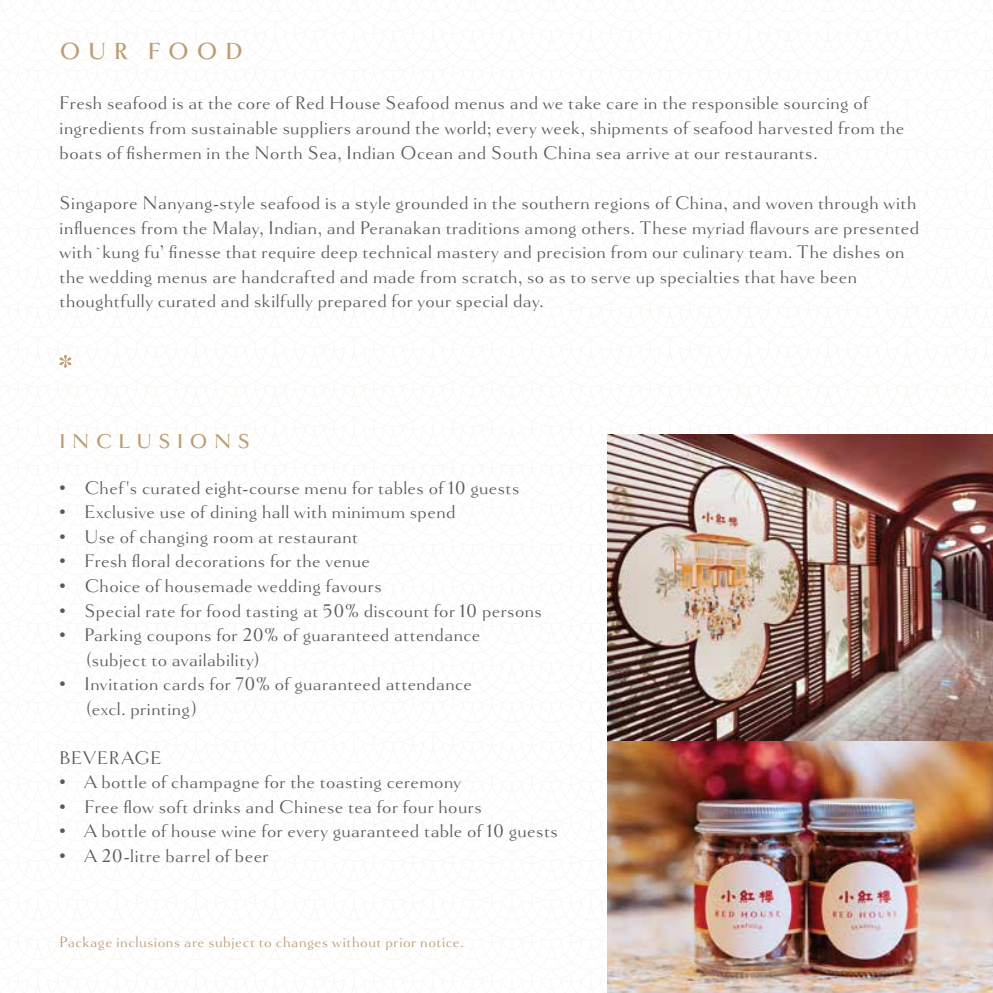
<style>
.page{position:relative;width:993px;height:993px;background:#fff}
.page>*{position:absolute;margin:0;border:0;box-sizing:border-box;transform-origin:0 0}
.t1{font:700 24.5px "Goldenbook";letter-spacing:.3em;color:#bc9c75}
.t2{font:700 21px "Goldenbook";letter-spacing:.31em;color:#bc9c75}
.t3{font:19.25px/24.5px "Goldenbook";letter-spacing:.025em;color:#58595b}
.t4{font:15.75px "Goldenbook";letter-spacing:.035em;color:#bb9c76}
</style>
<div class="page">
<img style="left:607px;top:740px;width:385px;height:252px">
<img style="left:607px;top:434px;width:385px;height:306px">
<svg style="left:59px;top:354px;width:12px;height:14px"></svg>
<p class="t1" style="left:60px;top:35px;width:185px">OUR FOOD</p>
<p class="t3" style="left:60px;top:91px;width:846px">Fresh seafood is at the core of Red House Seafood menus and we take care in the responsible sourcing of ingredients from sustainable suppliers around the world; every week, shipments of seafood harvested from the boats of fishermen in the North Sea, Indian Ocean and South China sea arrive at our restaurants.</p>
<p class="t3" style="left:60px;top:190px;width:860px">Singapore Nanyang-style seafood is a style grounded in the southern regions of China, and woven through with influences from the Malay, Indian, and Peranakan traditions among others. These myriad flavours are presented with `kung fu’ finesse that require deep technical mastery and precision from our culinary team. The dishes on the wedding menus are handcrafted and made from scratch, so as to serve up specialties that have been thoughtfully curated and skilfully prepared for your special day.</p>
<p class="t2" style="left:60px;top:428px;width:192px">INCLUSIONS</p>
<p class="t3" style="left:60px;top:475px;width:461px">• Chef's curated eight-course menu for tables of 10 guests</p>
<p class="t3" style="left:60px;top:499px;width:397px">• Exclusive use of dining hall with minimum spend</p>
<p class="t3" style="left:60px;top:524px;width:299px">• Use of changing room at restaurant</p>
<p class="t3" style="left:60px;top:548px;width:312px">• Fresh floral decorations for the venue</p>
<p class="t3" style="left:60px;top:573px;width:323px">• Choice of housemade wedding favours</p>
<p class="t3" style="left:60px;top:597px;width:483px">• Special rate for food tasting at 50% discount for 10 persons</p>
<p class="t3" style="left:86px;top:622px;width:395px;text-indent:-26px">• Parking coupons for 20% of guaranteed attendance (subject to availability)</p>
<p class="t3" style="left:86px;top:671px;width:387px;text-indent:-26px">• Invitation cards for 70% of guaranteed attendance (excl. printing)</p>
<p class="t3" style="left:60px;top:744px;width:103px">BEVERAGE</p>
<p class="t3" style="left:60px;top:769px;width:403px">• A bottle of champagne for the toasting ceremony</p>
<p class="t3" style="left:60px;top:793px;width:423px">• Free flow soft drinks and Chinese tea for four hours</p>
<p class="t3" style="left:60px;top:818px;width:499px">• A bottle of house wine for every guaranteed table of 10 guests</p>
<p class="t3" style="left:60px;top:842px;width:210px">• A 20-litre barrel of beer</p>
<p class="t4" style="left:60px;top:931px;width:405px">Package inclusions are subject to changes without prior notice.</p>
</div>
